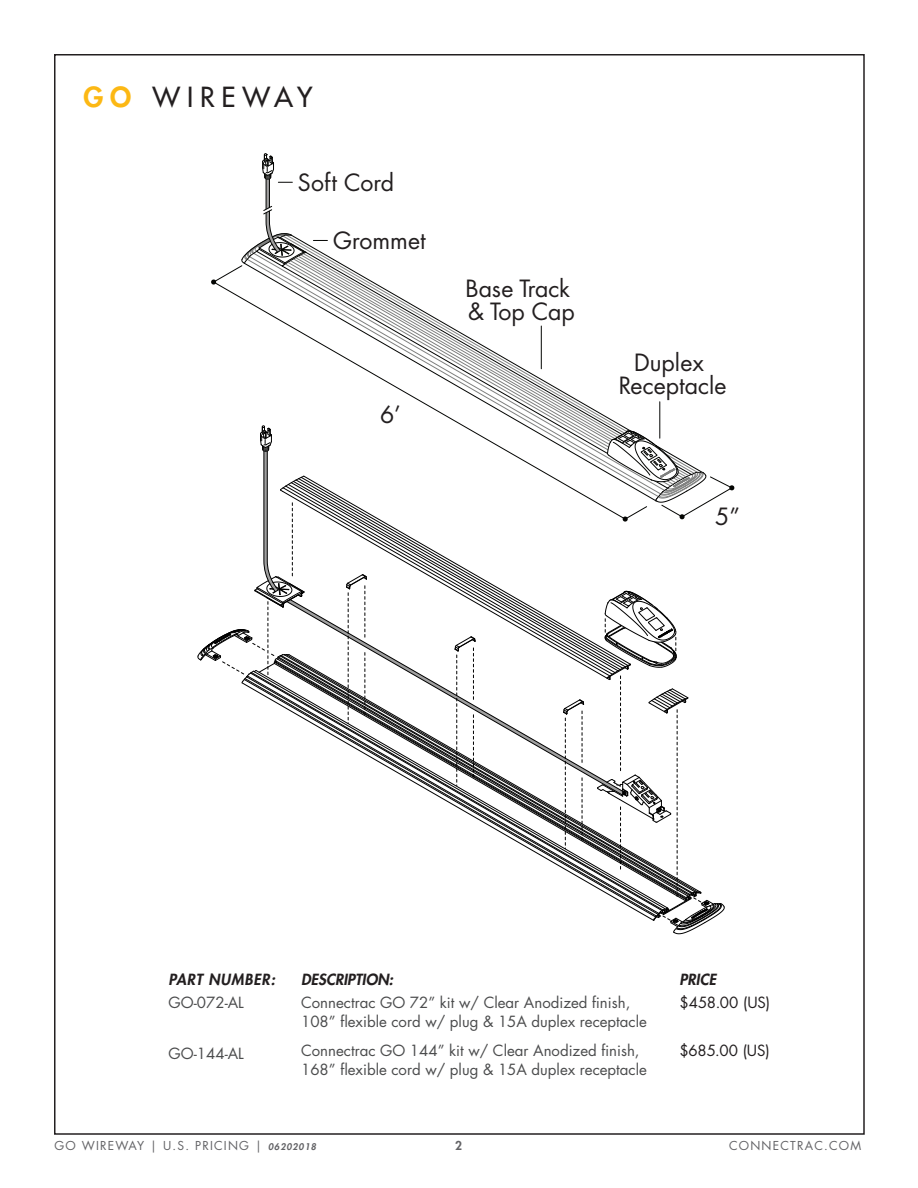
<style>
.page{position:relative;width:918px;height:1188px;background:#fff}
.page>*{position:absolute;margin:0;border:0;box-sizing:border-box;transform-origin:0 0}
.t1{font:500 27px "Futura Std";letter-spacing:.25em;color:#231f20}
.t2{font:23.1px/23.5px "Futura";color:#231f20}
.t3{font:15px/19.5px "Futura Std";color:#4b4c4d}
.t4{font:15px "Futura Std";letter-spacing:-.005em;color:#231f20}
.t5{font:italic 800 15px "Futura Std";color:#231f20}
.t6{font:italic 800 15px "Futura Std";letter-spacing:.05em;color:#231f20}
.t7{font:12px "Futura Std";letter-spacing:.1em;color:#636366}
.t8{font:800 12px "Futura Std";color:#636366}
.s1{font-weight:800;color:#fcb814}
.s2{font-weight:800;font-style:italic;font-size:9px}
</style>
<div class="page">
<svg style="left:307px;top:254px;width:323px;height:176px"></svg>
<svg style="left:263px;top:205px;width:10px;height:10px"></svg>
<svg style="left:218px;top:281px;width:408px;height:167px"></svg>
<svg style="left:211px;top:233px;width:96px;height:52px"></svg>
<svg style="left:606px;top:430px;width:129px;height:90px"></svg>
<svg style="left:262px;top:153px;width:30px;height:30px"></svg>
<svg style="left:313px;top:240px;width:14px;height:1px"></svg>
<hr style="left:541px;top:326px;width:1px;height:43px;background:#040503">
<hr style="left:659px;top:402px;width:1px;height:36px;background:#040503">
<svg style="left:263px;top:448px;width:361px;height:55px"></svg>
<svg style="left:286px;top:679px;width:311px;height:210px"></svg>
<svg style="left:346px;top:679px;width:21px;height:44px"></svg>
<svg style="left:454px;top:679px;width:22px;height:107px"></svg>
<svg style="left:563px;top:699px;width:21px;height:150px"></svg>
<svg style="left:280px;top:475px;width:25px;height:17px"></svg>
<svg style="left:301px;top:477px;width:327px;height:189px"></svg>
<svg style="left:260px;top:425px;width:12px;height:27px"></svg>
<svg style="left:197px;top:503px;width:108px;height:181px"></svg>
<svg style="left:597px;top:591px;width:128px;height:344px"></svg>
<p class="t1" style="left:84px;top:80px;width:231px"><span class="s1">GO</span> WIREWAY</p>
<p class="t2" style="left:298px;top:171px;width:98px">Soft Cord</p>
<p class="t2" style="left:333px;top:228px;width:94px">Grommet</p>
<p class="t2" style="left:380px;top:402px;width:22px">6’</p>
<p class="t2" style="left:466px;top:276px;width:111px">Base Track &amp; Top Cap</p>
<p class="t2" style="left:619px;top:350px;width:109px;text-align:center">Duplex<br>Receptacle</p>
<p class="t2" style="left:715px;top:505px;width:26px">5”</p>
<p class="t6" style="left:169px;top:970px;width:108px">PART NUMBER:</p>
<p class="t3" style="left:169px;top:992px;width:77px">GO-072-AL</p>
<p class="t3" style="left:169px;top:1043px;width:77px">GO-144-AL</p>
<p class="t5" style="left:301px;top:970px;width:94px">DESCRIPTION:</p>
<p class="t3" style="left:301px;top:992px;width:347px">Connectrac GO 72” kit w/ Clear Anodized finish,<br>108” flexible cord w/ plug &amp; 15A duplex receptacle</p>
<p class="t3" style="left:301px;top:1040px;width:347px">Connectrac GO 144” kit w/ Clear Anodized finish,<br>168” flexible cord w/ plug &amp; 15A duplex receptacle</p>
<p class="t5" style="left:680px;top:970px;width:38px">PRICE</p>
<p class="t4" style="left:680px;top:992px;width:92px">$458.00 (US)</p>
<p class="t4" style="left:680px;top:1040px;width:92px">$685.00 (US)</p>
<p class="t7" style="left:54px;top:1138px;width:263px">GO WIREWAY | U.S. PRICING | <span class="s2">06202018</span></p>
<p class="t8" style="left:455px;top:1138px;width:8px">2</p>
<p class="t7" style="left:729px;top:1138px;width:134px">CONNECTRAC.COM</p>
</div>
